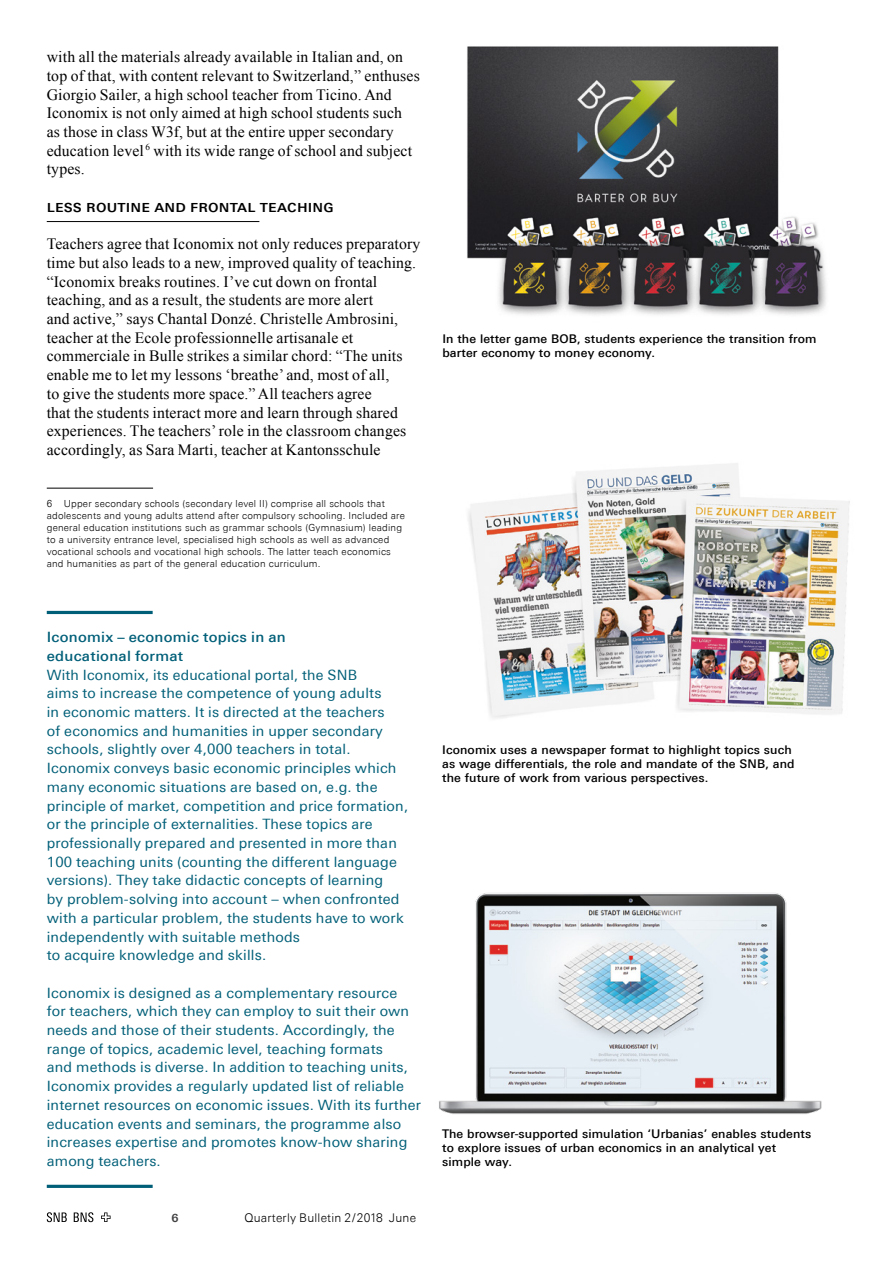
<style>
.page{position:relative;width:893px;height:1263px;background:#fff}
.page>*{position:absolute;margin:0;border:0;box-sizing:border-box;transform-origin:0 0}
.t1{font:500 16.5px "Univers Next Pro";letter-spacing:.055em;color:#000}
.t2{font:15.75px/18.8px "Times New Roman";letter-spacing:.01em;color:#000}
.t3{font:14.25px/18.8px "Univers Next Pro";letter-spacing:.015em;color:#005f78}
.t4{font:500 14.25px/18.8px "Univers Next Pro";letter-spacing:.02em;color:#005f78}
.t5{font:500 12px/14.1px "Univers Next Pro";letter-spacing:.01em;color:#000}
.t6{font:300 12px "Univers Next Pro";letter-spacing:.02em;color:#000}
.t7{font:700 11.25px "Univers Next Pro";color:#414042}
.t8{font:300 9.75px/12px "Univers Next Pro";letter-spacing:.02em;color:#000}
</style>
<div class="page">
<svg style="left:101px;top:1212px;width:10px;height:10px"></svg>
<svg style="left:47px;top:1212px;width:20px;height:10px"></svg>
<svg style="left:74px;top:1212px;width:19px;height:10px"></svg>
<img style="left:467px;top:46px;width:359px;height:269px">
<img style="left:439px;top:893px;width:383px;height:221px">
<img style="left:468px;top:463px;width:382px;height:255px">
<hr style="left:47px;top:221px;width:212px;height:1px;background:#000">
<hr style="left:47px;top:488px;width:106px;height:1px;background:#000">
<hr style="left:47px;top:611px;width:106px;height:3px;background:#005f78">
<hr style="left:47px;top:1185px;width:106px;height:3px;background:#005f78">
<p class="t2" style="left:47px;top:47px;width:375px">with all the materials already available in Italian and, on top of that, with content relevant to Switzerland,” enthuses Giorgio Sailer, a high school teacher from Ticino. And Iconomix is not only aimed at high school students such<br>as those in class W3f, but at the entire upper secondary education level <sup>6</sup> with its wide range of school and subject types.</p>
<p class="t1" style="left:47px;top:196px;width:288px">Less routine and frontal teaching</p>
<p class="t2" style="left:47px;top:234px;width:375px">Teachers agree that Iconomix not only reduces preparatory time but also leads to a new, improved quality of teaching. “Iconomix breaks routines. I’ve cut down on frontal teaching, and as a result, the students are more alert<br>and active,” says Chantal Donzé. Christelle Ambrosini, teacher at the Ecole professionnelle artisanale et commerciale in Bulle strikes a similar chord: “The units enable me to let my lessons ‘breathe’ and, most of all,<br>to give the students more space.” All teachers agree<br>that the students interact more and learn through shared experiences. The teachers’ role in the classroom changes accordingly, as Sara Marti, teacher at Kantonsschule</p>
<p class="t8" style="left:47px;top:498px;width:360px">6 Upper secondary schools (secondary level II) comprise all schools that adolescents and young adults attend after compulsory schooling. Included are general education institutions such as grammar schools (Gymnasium) leading to a university entrance level, specialised high schools as well as advanced vocational schools and vocational high schools. The latter teach economics and humanities as part of the general education curriculum.</p>
<p class="t5" style="left:442px;top:331px;width:375px">In the letter game BOB, students experience the transition from barter economy to money economy.</p>
<p class="t4" style="left:47px;top:628px;width:240px">Iconomix – economic topics in an educational format</p>
<p class="t3" style="left:47px;top:665px;width:363px">With Iconomix, its educational portal, the SNB<br>aims to increase the competence of young adults<br>in economic matters. It is directed at the teachers<br>of economics and humanities in upper secondary schools, slightly over 4,000 teachers in total.<br>Iconomix conveys basic economic principles which many economic situations are based on, e.g. the principle of market, competition and price formation, or the principle of externalities. These topics are professionally prepared and presented in more than 100 teaching units (counting the different language versions). They take didactic concepts of learning<br>by problem-solving into account – when confronted with a particular problem, the students have to work independently with suitable methods<br>to acquire knowledge and skills.</p>
<p class="t3" style="left:47px;top:983px;width:376px">Iconomix is designed as a complementary resource<br>for teachers, which they can employ to suit their own needs and those of their students. Accordingly, the range of topics, academic level, teaching formats<br>and methods is diverse. In addition to teaching units, Iconomix provides a regularly updated list of reliable internet resources on economic issues. With its further education events and seminars, the programme also increases expertise and promotes know-how sharing among teachers.</p>
<p class="t7" style="left:172px;top:1211px;width:9px">6</p>
<p class="t6" style="left:244px;top:1211px;width:173px">Quarterly Bulletin 2/2018 June</p>
<p class="t5" style="left:442px;top:743px;width:354px">Iconomix uses a newspaper format to highlight topics such as wage differentials, the role and mandate of the SNB, and the future of work from various perspectives.</p>
<p class="t5" style="left:442px;top:1126px;width:371px">The browser-supported simulation ‘Urbanias’ enables students to explore issues of urban economics in an analytical yet simple way.</p>
</div>
